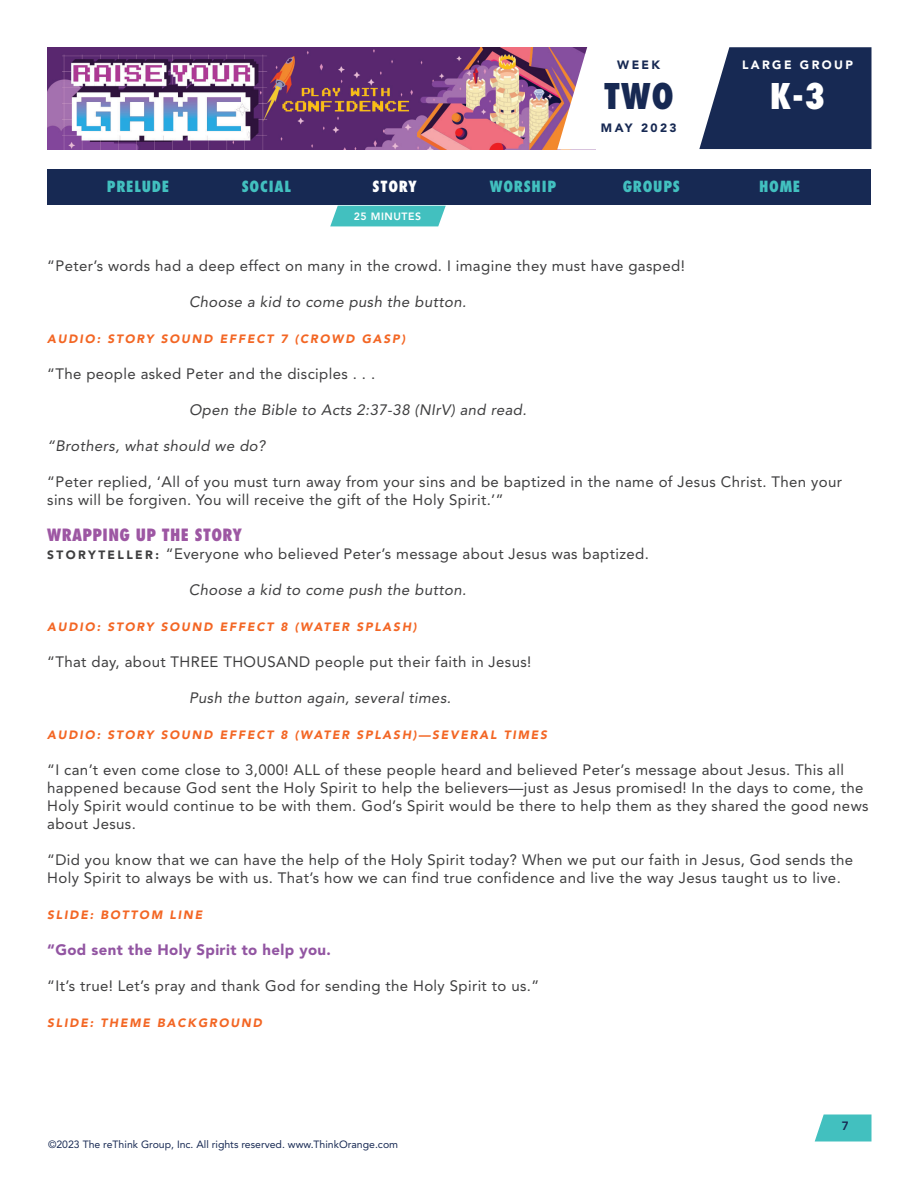
<style>
.page{position:relative;width:918px;height:1188px;background:#fff}
.page>*{position:absolute;margin:0;border:0;box-sizing:border-box;transform-origin:0 0}
.t1{font:800 condensed 34.5px "Futura Std";color:#172953}
.t2{font:800 condensed 34.5px "Futura Std";color:#fff}
.Paragraph_Style_1{font:800 condensed 16.5px "Futura Std";letter-spacing:.025em;color:#9d57a3}
.Paragraph_Style_1-2{font:15px/18px "Avenir LT Std";letter-spacing:.025em;color:#3e3e3f}
.BODY_INDENT{font:italic 15px "Avenir LT Std";letter-spacing:.025em;color:#3e3e3f}
.Paragraph_Style_1-3{font:900 15px "Avenir LT Std";letter-spacing:.025em;color:#9255a2}
.t3{font:800 condensed 15px "Futura Std";letter-spacing:.05em;color:#42c0bf}
.Paragraph_Style_1-4{font:italic 15px "Avenir LT Std";letter-spacing:.025em;color:#3e3e3f}
.t4{font:800 condensed 15px "Futura Std";letter-spacing:.05em;color:#fff}
.Paragraph_Style_1-5{font:italic 900 12px "Avenir LT Std";letter-spacing:.15em;color:#f36624}
.t5{font:900 12px "Avenir LT Std";letter-spacing:.2em;color:#172953}
.t6{font:900 12px "Avenir LT Std";letter-spacing:.2em;color:#fff}
.t7{font:800 12px "Avenir LT Std";color:#172953}
.t8{font:10.5px "Avenir LT Std";color:#172953}
.t9{font:800 10.5px "Avenir LT Std";letter-spacing:.05em;color:#fff}
.s1{font-weight:900;font-size:12px}
</style>
<div class="page">
<img style="left:47px;top:47px;width:510px;height:102px">
<svg style="left:815px;top:1114px;width:57px;height:28px;background:#57c7c6"></svg>
<svg style="left:557px;top:47px;width:315px;height:103px"></svg>
<div style="left:47px;top:170px;width:824px;height:36px;background:#172953"></div>
<svg style="left:330px;top:206px;width:116px;height:20px;background:#4fc4c3"></svg>
<p class="t5" style="left:617px;top:58px;width:44px">WEEK</p>
<p class="t6" style="left:742px;top:58px;width:113px">LARGE GROUP</p>
<h1 class="t1" style="left:604px;top:75px;width:72px">TWO</h1>
<h1 class="t2" style="left:770px;top:75px;width:57px">K-3</h1>
<p class="t5" style="left:601px;top:121px;width:77px">MAY 2023</p>
<p class="t3" style="left:107px;top:177px;width:64px">PRELUDE</p>
<p class="t3" style="left:242px;top:177px;width:51px">SOCIAL</p>
<p class="t4" style="left:373px;top:177px;width:46px">STORY</p>
<p class="t3" style="left:490px;top:177px;width:68px">WORSHIP</p>
<p class="t3" style="left:623px;top:177px;width:59px">GROUPS</p>
<p class="t3" style="left:759px;top:177px;width:43px">HOME</p>
<p class="t9" style="left:354px;top:210px;width:69px">25 MINUTES</p>
<p class="Paragraph_Style_1-2" style="left:47px;top:256px;width:639px">“Peter’s words had a deep effect on many in the crowd. I imagine they must have gasped!</p>
<p class="BODY_INDENT" style="left:189px;top:293px;width:279px">Choose a kid to come push the button.</p>
<p class="Paragraph_Style_1-5" style="left:47px;top:331px;width:360px">AUDIO: STORY SOUND EFFECT 7 (CROWD GASP)</p>
<p class="Paragraph_Style_1-2" style="left:47px;top:364px;width:329px">“The people asked Peter and the disciples . . .</p>
<p class="BODY_INDENT" style="left:189px;top:401px;width:339px">Open the Bible to Acts 2:37-38 (NIrV) and read.</p>
<p class="Paragraph_Style_1-4" style="left:47px;top:437px;width:220px">“Brothers, what should we do?</p>
<p class="Paragraph_Style_1-2" style="left:47px;top:472px;width:796px">“Peter replied, ‘All of you must turn away from your sins and be baptized in the name of Jesus Christ. Then your sins will be forgiven. You will receive the gift of the Holy Spirit.’”</p>
<p class="Paragraph_Style_1" style="left:47px;top:524px;width:196px">WRAPPING UP THE STORY</p>
<p class="Paragraph_Style_1-2" style="left:47px;top:544px;width:603px"><span class="s1">S T O R Y T E L L E R :</span> “Everyone who believed Peter’s message about Jesus was baptized.</p>
<p class="BODY_INDENT" style="left:189px;top:581px;width:279px">Choose a kid to come push the button.</p>
<p class="Paragraph_Style_1-5" style="left:47px;top:619px;width:371px">AUDIO: STORY SOUND EFFECT 8 (WATER SPLASH)</p>
<p class="Paragraph_Style_1-2" style="left:47px;top:652px;width:486px">“That day, about THREE THOUSAND people put their faith in Jesus!</p>
<p class="BODY_INDENT" style="left:189px;top:689px;width:263px">Push the button again, several times.</p>
<p class="Paragraph_Style_1-5" style="left:47px;top:727px;width:501px">AUDIO: STORY SOUND EFFECT 8 (WATER SPLASH)—SEVERAL TIMES</p>
<p class="Paragraph_Style_1-2" style="left:47px;top:760px;width:823px">“I can’t even come close to 3,000! ALL of these people heard and believed Peter’s message about Jesus. This all happened because God sent the Holy Spirit to help the believers—just as Jesus promised! In the days to come, the Holy Spirit would continue to be with them. God’s Spirit would be there to help them as they shared the good news about Jesus.</p>
<p class="Paragraph_Style_1-2" style="left:47px;top:850px;width:807px">“Did you know that we can have the help of the Holy Spirit today? When we put our faith in Jesus, God sends the<br>Holy Spirit to always be with us. That’s how we can find true confidence and live the way Jesus taught us to live.</p>
<p class="Paragraph_Style_1-5" style="left:47px;top:907px;width:156px">SLIDE: BOTTOM LINE</p>
<p class="Paragraph_Style_1-3" style="left:47px;top:940px;width:285px">“God sent the Holy Spirit to help you.</p>
<p class="Paragraph_Style_1-2" style="left:47px;top:976px;width:493px">“It’s true! Let’s pray and thank God for sending the Holy Spirit to us.”</p>
<p class="Paragraph_Style_1-5" style="left:47px;top:1015px;width:216px">SLIDE: THEME BACKGROUND</p>
<p class="t8" style="left:48px;top:1138px;width:352px">©2023 The reThink Group, Inc. All rights reserved. www.ThinkOrange.com</p>
<p class="t7" style="left:842px;top:1118px;width:9px">7</p>
</div>
